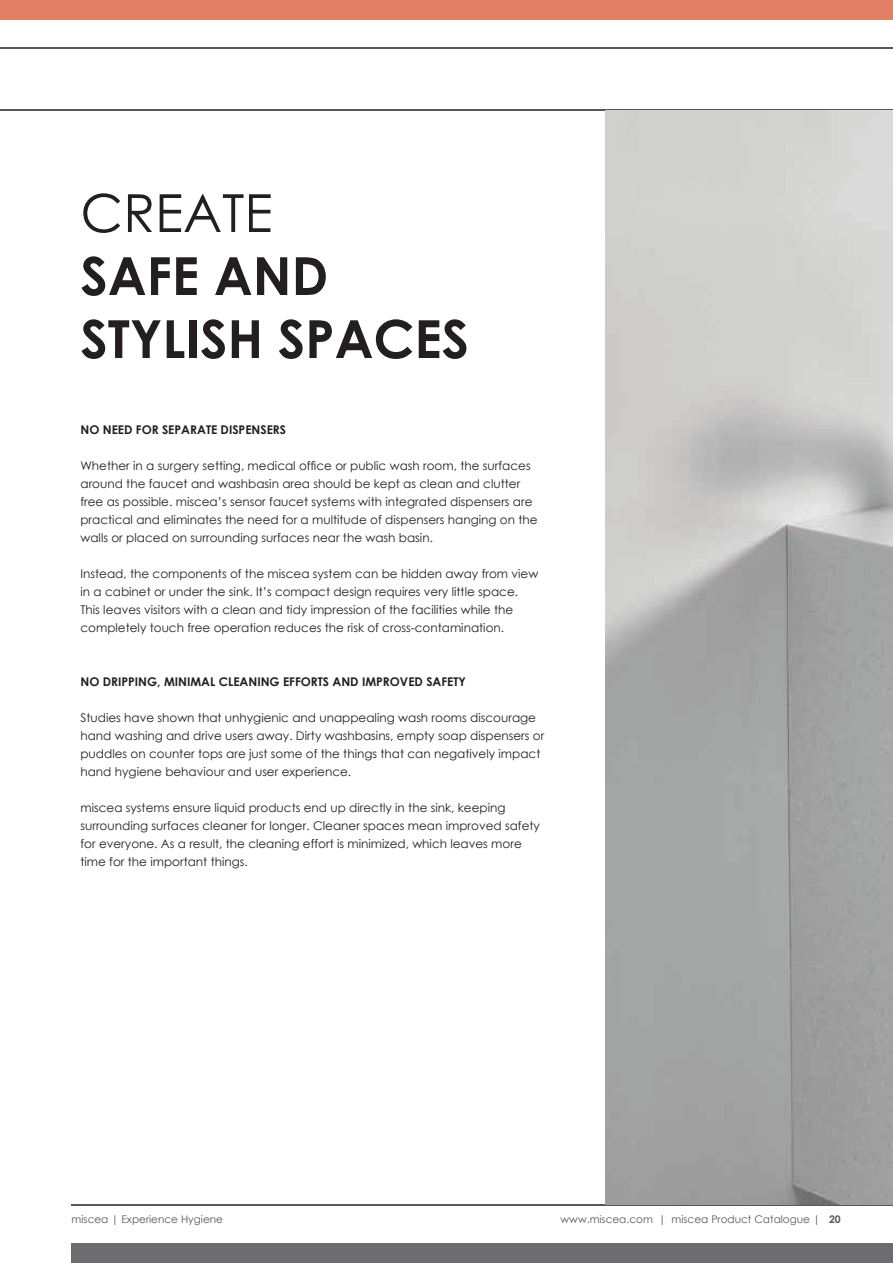
<style>
.page{position:relative;width:893px;height:1263px;background:#fff}
.page>*{position:absolute;margin:0;border:0;box-sizing:border-box;transform-origin:0 0}
.t1{font:700 52.5px/63px "Century Gothic";color:#231f20}
.t2{font:52.5px "Century Gothic";color:#231f20}
.t3{font:12px/18px "Century Gothic";color:#231f20}
.t4{font:700 12px "Century Gothic";color:#231f20}
.t5{font:10.5px "Century Gothic";color:#57585a}
.s1{font-weight:700}
</style>
<div class="page">
<div style="left:72px;top:1244px;width:821px;height:19px;background:#6c6d70"></div>
<hr style="left:72px;top:1205px;width:821px;height:1px;background:#57585a">
<hr style="left:0;top:48px;width:893px;height:1px;background:#57585a">
<hr style="left:0;top:109px;width:893px;height:1px;background:#57585a">
<img style="left:605px;top:111px;width:288px;height:1094px">
<div style="left:0;top:0;width:893px;height:20px;background:#e18066"></div>
<h1 class="t2" style="left:80px;top:176px;width:194px">CREATE</h1>
<h1 class="t1" style="left:80px;top:242px;width:390px">SAFE AND<br>STYLISH SPACES</h1>
<p class="t4" style="left:80px;top:420px;width:207px">NO NEED FOR SEPARATE DISPENSERS</p>
<p class="t3" style="left:80px;top:456px;width:459px">Whether in a surgery setting, medical office or public wash room, the surfaces around the faucet and washbasin area should be kept as clean and clutter free as possible. miscea’s sensor faucet systems with integrated dispensers are practical and eliminates the need for a multitude of dispensers hanging on the walls or placed on surrounding surfaces near the wash basin.</p>
<p class="t3" style="left:80px;top:564px;width:459px">Instead, the components of the miscea system can be hidden away from view in a cabinet or under the sink. It’s compact design requires very little space.<br>This leaves visitors with a clean and tidy impression of the facilities while the completely touch free operation reduces the risk of cross-contamination.</p>
<p class="t4" style="left:80px;top:672px;width:387px">NO DRIPPING, MINIMAL CLEANING EFFORTS AND IMPROVED SAFETY</p>
<p class="t3" style="left:80px;top:708px;width:465px">Studies have shown that unhygienic and unappealing wash rooms discourage hand washing and drive users away. Dirty washbasins, empty soap dispensers or puddles on counter tops are just some of the things that can negatively impact hand hygiene behaviour and user experience.</p>
<p class="t3" style="left:80px;top:798px;width:461px">miscea systems ensure liquid products end up directly in the sink, keeping surrounding surfaces cleaner for longer. Cleaner spaces mean improved safety for everyone. As a result, the cleaning effort is minimized, which leaves more time for the important things.</p>
<p class="t5" style="left:72px;top:1212px;width:153px">miscea | Experience Hygiene</p>
<p class="t5" style="left:561px;top:1212px;width:282px">www.miscea.com | miscea Product Catalogue | <span class="s1">20</span></p>
</div>
